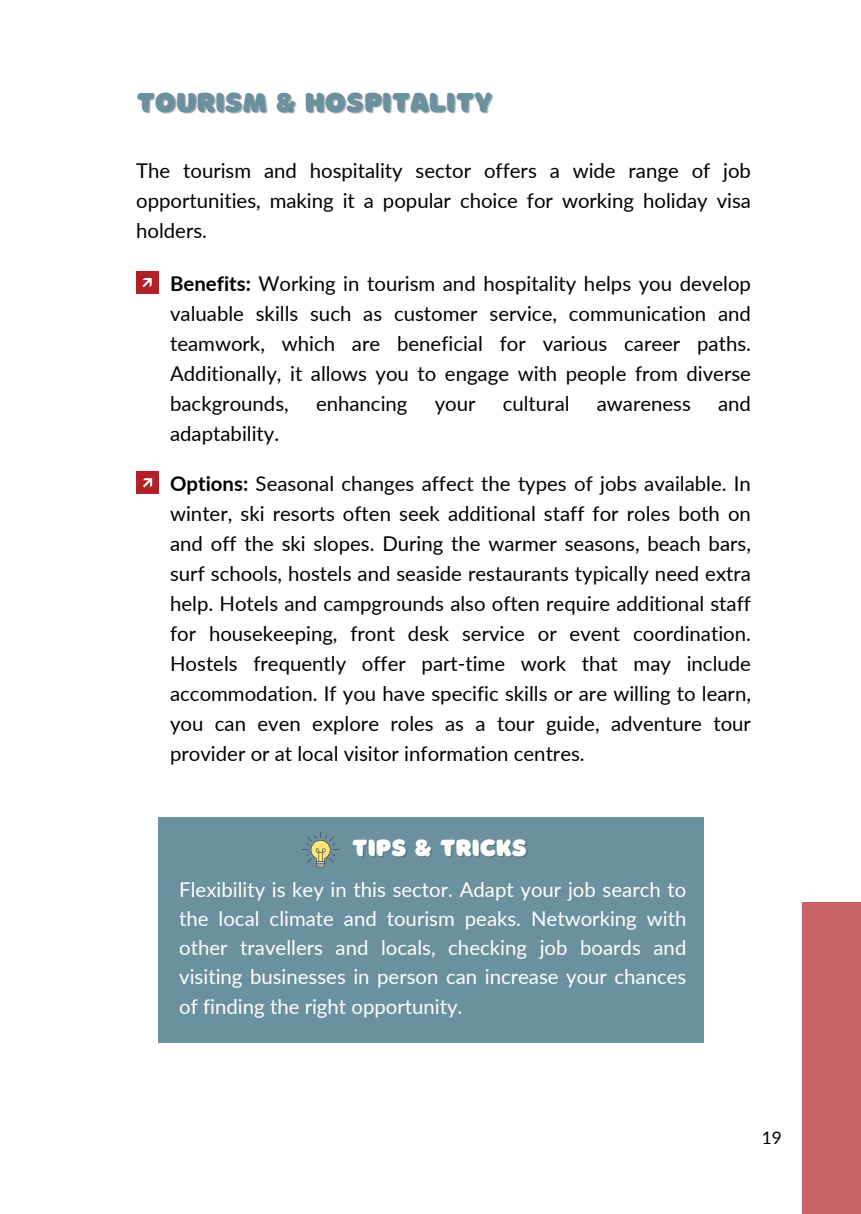
<style>
.page{position:relative;width:861px;height:1214px;background:#fff}
.page>*{position:absolute;margin:0;border:0;box-sizing:border-box;transform-origin:0 0}
.t1{font:28.6px "Borsok";color:#6b909e}
.t2{font:24.4px "Borsok";color:#fff}
.t3{font:20.4px/30px "Lato";color:#000;text-align:justify}
.t4{font:20.4px/29px "Lato";color:#fff;text-align:justify}
.t5{font:17.4px "Lato";color:#000}
.s1{font-weight:700}
</style>
<div class="page">
<div style="left:158px;top:817px;width:546px;height:226px;background:#6b909e"></div>
<svg style="left:302px;top:831px;width:37px;height:36px"></svg>
<div style="left:803px;top:902px;width:58px;height:311px;background:#c86366"></div>
<div style="left:136px;top:271px;width:22px;height:22px;background:#b12025"></div>
<svg style="left:142px;top:278px;width:10px;height:9px"></svg>
<div style="left:136px;top:471px;width:23px;height:22px;background:#b12025"></div>
<svg style="left:143px;top:478px;width:9px;height:9px"></svg>
<p class="t1" style="left:136px;top:85px;width:358px">TOURISM &amp; HOSPITALITY</p>
<p class="t3" style="left:136px;top:155px;width:616px">The tourism and hospitality sector offers a wide range of job opportunities, making it a popular choice for working holiday visa holders.</p>
<p class="t3" style="left:170px;top:268px;width:582px"><span class="s1">Benefits:</span> Working in tourism and hospitality helps you develop valuable skills such as customer service, communication and teamwork, which are beneficial for various career paths.<br>Additionally, it allows you to engage with people from diverse backgrounds,</p>
<p class="t3" style="left:316px;top:388px;width:93px">enhancing</p>
<p class="t3" style="left:435px;top:388px;width:42px">your</p>
<p class="t3" style="left:503px;top:388px;width:68px">cultural</p>
<p class="t3" style="left:597px;top:388px;width:96px">awareness</p>
<p class="t3" style="left:718px;top:388px;width:34px">and</p>
<p class="t3" style="left:170px;top:418px;width:111px">adaptability.</p>
<h1 class="t3" style="left:170px;top:468px;width:582px"><span class="s1">Options:</span> Seasonal changes affect the types of jobs available. In winter, ski resorts often seek additional staff for roles both on and off the ski slopes. During the warmer seasons, beach bars, surf schools, hostels and seaside restaurants typically need extra help. Hotels and campgrounds also often require additional staff for housekeeping, front desk service or event coordination.<br>Hostels frequently offer part-time work that may include accommodation. If you have specific skills or are willing to learn, you can even explore roles as a tour guide, adventure tour provider or at local visitor information centres.</h1>
<p class="t2" style="left:352px;top:833px;width:177px">TIPS &amp; TRICKS</p>
<p class="t4" style="left:179px;top:875px;width:509px">Flexibility is key in this sector. Adapt your job search to the local climate and tourism peaks. Networking with other travellers and locals, checking job boards and visiting businesses in person can increase your chances of finding the right opportunity.</p>
<p class="t5" style="left:762px;top:1127px;width:22px">19</p>
</div>
